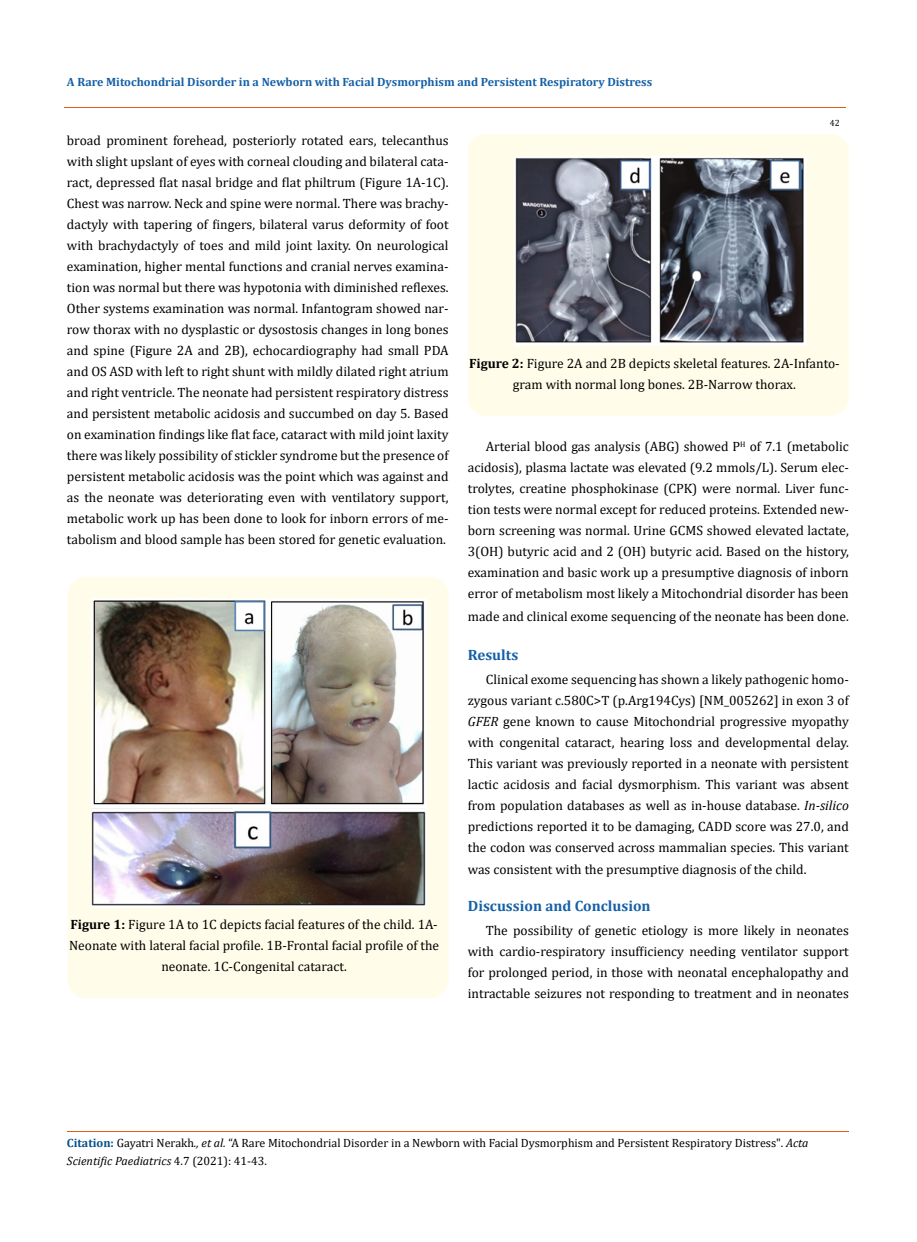
<style>
.page{position:relative;width:917px;height:1242px;background:#fff}
.page>*{position:absolute;margin:0;border:0;box-sizing:border-box;transform-origin:0 0}
.t1{font:700 15px "Cambria";color:#1560a6}
.t2{font:13.5px/21px "Cambria";color:#000;text-align:justify}
.t3{font:12px/18px "Cambria";color:#000}
.t4{font:700 12px "Cambria";color:#1560a6}
.t5{font:9px "Cambria";color:#000}
.s1{font-weight:700}
.s2{font-style:italic}
.s3{font-weight:700;color:#035089}
</style>
<div class="page">
<div style="left:68px;top:577px;width:380px;height:421px;background:#fffde9;border-radius:18px"></div>
<img style="left:91px;top:598px;width:335px;height:310px">
<div style="left:468px;top:134px;width:380px;height:282px;background:#fffde9;border-radius:18px"></div>
<img style="left:514px;top:156px;width:292px;height:189px">
<hr style="left:64px;top:108px;width:781px;height:1px;background:#e05d1a">
<hr style="left:67px;top:1132px;width:781px;height:1px;background:#e05d1a">
<p class="t4" style="left:67px;top:73px;width:587px">A Rare Mitochondrial Disorder in a Newborn with Facial Dysmorphism and Persistent Respiratory Distress</p>
<p class="t5" style="left:829px;top:118px;width:11px">42</p>
<p class="t2" style="left:67px;top:130px;width:383px">broad prominent forehead, posteriorly rotated ears, telecanthus with slight upslant of eyes with corneal clouding and bilateral cata&shy;ract, depressed flat nasal bridge and flat philtrum (Figure 1A-1C).<br>Chest was narrow. Neck and spine were normal. There was brachy&shy;dactyly with tapering of fingers, bilateral varus deformity of foot with brachydactyly of toes and mild joint laxity. On neurological examination, higher mental functions and cranial nerves examina&shy;tion was normal but there was hypotonia with diminished reflexes.<br>Other systems examination was normal. Infantogram showed nar&shy;row thorax with no dysplastic or dysostosis changes in long bones and spine (Figure 2A and 2B), echocardiography had small PDA and OS ASD with left to right shunt with mildly dilated right atrium and right ventricle. The neonate had persistent respiratory distress and persistent metabolic acidosis and succumbed on day 5. Based on examination findings like flat face, cataract with mild joint laxity there was likely possibility of stickler syndrome but the presence of persistent metabolic acidosis was the point which was against and as the neonate was deteriorating even with ventilatory support, metabolic work up has been done to look for inborn errors of me&shy;tabolism and blood sample has been stored for genetic evaluation.</p>
<p class="t2" style="left:69px;top:914px;width:371px;text-align:center"><span class="s1">Figure 1:</span> Figure 1A to 1C depicts facial features of the child. 1A-<br>Neonate with lateral facial profile. 1B-Frontal facial profile of the neonate. 1C-Congenital cataract.</p>
<p class="t2" style="left:469px;top:353px;width:372px;text-align:center"><span class="s1">Figure 2:</span> Figure 2A and 2B depicts skeletal features. 2A-Infanto&shy;gram with normal long bones. 2B-Narrow thorax.</p>
<p class="t2" style="left:468px;top:436px;width:382px;text-indent:18px">Arterial blood gas analysis (ABG) showed P<sup>H</sup> of 7.1 (metabolic acidosis), plasma lactate was elevated (9.2 mmols/L). Serum elec&shy;trolytes, creatine phosphokinase (CPK) were normal. Liver func&shy;tion tests were normal except for reduced proteins. Extended new&shy;born screening was normal. Urine GCMS showed elevated lactate, 3(OH) butyric acid and 2 (OH) butyric acid. Based on the history, examination and basic work up a presumptive diagnosis of inborn error of metabolism most likely a Mitochondrial disorder has been</p>
<p class="t2" style="left:468px;top:606px;width:382px">made and clinical exome sequencing of the neonate has been done.</p>
<p class="t1" style="left:468px;top:645px;width:52px">Results</p>
<p class="t2" style="left:468px;top:669px;width:382px;text-indent:18px">Clinical exome sequencing has shown a likely pathogenic homo&shy;zygous variant c.580C&gt;T (p.Arg194Cys) [NM_005262] in exon 3 of <span class="s2">GFER</span> gene known to cause Mitochondrial progressive myopathy with congenital cataract, hearing loss and developmental delay.<br>This variant was previously reported in a neonate with persistent lactic acidosis and facial dysmorphism. This variant was absent from population databases as well as in-house database. <span class="s2">In-silico </span>predictions reported it to be damaging, CADD score was 27.0, and the codon was conserved across mammalian species. This variant was consistent with the presumptive diagnosis of the child.</p>
<p class="t1" style="left:468px;top:895px;width:184px">Discussion and Conclusion</p>
<p class="t2" style="left:468px;top:920px;width:382px;text-indent:18px">The possibility of genetic etiology is more likely in neonates with cardio-respiratory insufficiency needing ventilator support for prolonged period, in those with neonatal encephalopathy and intractable seizures not responding to treatment and in neonates</p>
<p class="t3" style="left:67px;top:1134px;width:743px"><span class="s3">Citation:</span> Gayatri Nerakh<span class="s2">., et al.</span> “A Rare Mitochondrial Disorder in a Newborn with Facial Dysmorphism and Persistent Respiratory Distress". <span class="s2">Acta<br>Scientific Paediatrics</span> 4.7 (2021): 41-43.</p>
</div>
